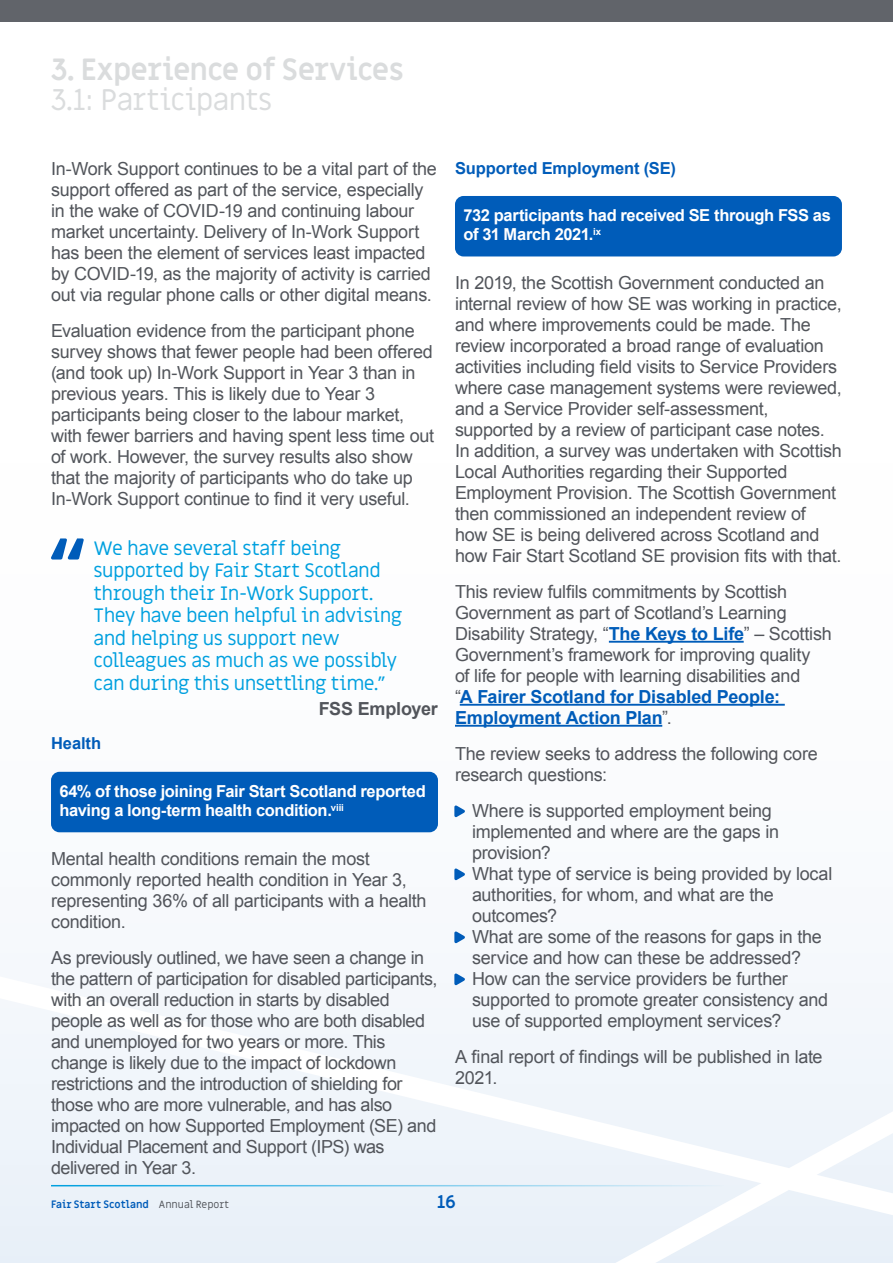
<style>
.page{position:relative;width:893px;height:1263px;background:#fff}
.page>*{position:absolute;margin:0;border:0;box-sizing:border-box;transform-origin:0 0}
.Heading_1{font:700 30px "Miriam Libre";letter-spacing:-.03em;color:#dadcdd}
.Heading_2{font:30px "Miriam Libre";letter-spacing:-.02em;color:#dadcdd}
.Quote{font:19.5px/22.5px "Miriam Libre";letter-spacing:-.025em;color:#00a0df}
.Body_Txt{font:18px/21px "Arial";letter-spacing:-.015em;color:#52555b}
.Body_Txt-2{font:700 18px "Arial";letter-spacing:-.01em;color:#52555b}
.t1{font:700 18px "Miriam Libre";color:#005cb9}
.Lozenge{font:700 16.5px/19.5px "Arial";letter-spacing:-.02em;color:#fff}
.Body_Txt_Heading{font:700 16.5px "Arial";letter-spacing:-.005em;color:#005cb9}
.t2{font:700 10.5px "Miriam Libre";color:#005cb9}
.s1{font-weight:700;color:#005cb9}
.s2{font-weight:400;color:#52555b}
</style>
<div class="page">
<div style="left:0;top:0;width:893px;height:21px;background:#61646a"></div>
<svg style="left:0;top:983px;width:893px;height:280px;fill:#f0f5fa"></svg>
<div style="left:51px;top:772px;width:387px;height:60px;background:#005cb9;border-radius:9px"></div>
<div style="left:455px;top:196px;width:387px;height:60px;background:#005cb9;border-radius:9px"></div>
<hr style="left:609px;top:641px;width:135px;height:2px;background:#005cb9">
<hr style="left:460px;top:704px;width:325px;height:2px;background:#005cb9">
<hr style="left:455px;top:725px;width:207px;height:2px;background:#005cb9">
<svg style="left:51px;top:538px;width:33px;height:21px"></svg>
<p class="Heading_1" style="left:51px;top:51px;width:354px">3. Experience of Services</p>
<p class="Heading_2" style="left:51px;top:82px;width:223px">3.1: Participants</p>
<p class="Body_Txt" style="left:51px;top:158px;width:387px">In-Work Support continues to be a vital part of the support offered as part of the service, especially in the wake of COVID-19 and continuing labour market uncertainty. Delivery of In-Work Support has been the element of services least impacted by COVID-19, as the majority of activity is carried out via regular phone calls or other digital means.</p>
<p class="Body_Txt" style="left:51px;top:320px;width:385px">Evaluation evidence from the participant phone survey shows that fewer people had been offered (and took up) In-Work Support in Year 3 than in previous years. This is likely due to Year 3 participants being closer to the labour market, with fewer barriers and having spent less time out of work. However, the survey results also show that the majority of participants who do take up In-Work Support continue to find it very useful.</p>
<p class="Quote" style="left:94px;top:537px;width:310px">We have several staff being supported by Fair Start Scotland through their In-Work Support.<br>They have been helpful in advising and helping us support new colleagues as much as we possibly can during this unsettling time.”</p>
<p class="Body_Txt-2" style="left:319px;top:697px;width:121px">FSS Employer</p>
<p class="Body_Txt_Heading" style="left:51px;top:733px;width:52px">Health</p>
<p class="Lozenge" style="left:60px;top:781px;width:368px">64% of those joining Fair Start Scotland reported having a long-term health condition.<sup>viii</sup></p>
<p class="Body_Txt" style="left:51px;top:848px;width:377px">Mental health conditions remain the most commonly reported health condition in Year 3, representing 36% of all participants with a health condition.</p>
<p class="Body_Txt" style="left:51px;top:947px;width:388px">As previously outlined, we have seen a change in the pattern of participation for disabled participants, with an overall reduction in starts by disabled people as well as for those who are both disabled and unemployed for two years or more. This change is likely due to the impact of lockdown restrictions and the introduction of shielding for those who are more vulnerable, and has also impacted on how Supported Employment (SE) and Individual Placement and Support (IPS) was delivered in Year 3.</p>
<p class="Body_Txt_Heading" style="left:455px;top:157px;width:222px">Supported Employment (SE)</p>
<p class="Lozenge" style="left:463px;top:206px;width:369px">732 participants had received SE through FSS as of 31 March 2021.<sup>ix</sup></p>
<p class="Body_Txt" style="left:455px;top:272px;width:388px">In 2019, the Scottish Government conducted an internal review of how SE was working in practice, and where improvements could be made. The review incorporated a broad range of evaluation activities including field visits to Service Providers where case management systems were reviewed, and a Service Provider self-assessment, supported by a review of participant case notes.<br>In addition, a survey was undertaken with Scottish Local Authorities regarding their Supported Employment Provision. The Scottish Government then commissioned an independent review of how SE is being delivered across Scotland and how Fair Start Scotland SE provision fits with that.</p>
<p class="Body_Txt" style="left:455px;top:581px;width:378px">This review fulfils commitments by Scottish Government as part of Scotland’s Learning Disability Strategy, “<span class="s1">The Keys to Life</span>” – Scottish Government’s framework for improving quality<br>of life for people with learning disabilities and<br>“<span class="s1">A Fairer Scotland for Disabled People:<br>Employment Action Plan</span>”.</p>
<p class="Body_Txt" style="left:455px;top:743px;width:364px">The review seeks to address the following core research questions:</p>
<p class="Body_Txt" style="left:472px;top:800px;width:309px">Where is supported employment being implemented and where are the gaps in provision?</p>
<p class="Body_Txt" style="left:472px;top:863px;width:362px">What type of service is being provided by local authorities, for whom, and what are the outcomes?</p>
<p class="Body_Txt" style="left:472px;top:926px;width:351px">What are some of the reasons for gaps in the service and how can these be addressed?</p>
<p class="Body_Txt" style="left:472px;top:968px;width:358px">How can the service providers be further supported to promote greater consistency and use of supported employment services?</p>
<p class="Body_Txt" style="left:455px;top:1046px;width:369px">A final report of findings will be published in late<br>2021.</p>
<p class="t2" style="left:51px;top:1197px;width:180px">Fair Start Scotland <span class="s2">Annual Report</span></p>
<p class="t1" style="left:437px;top:1190px;width:20px">16</p>
</div>
